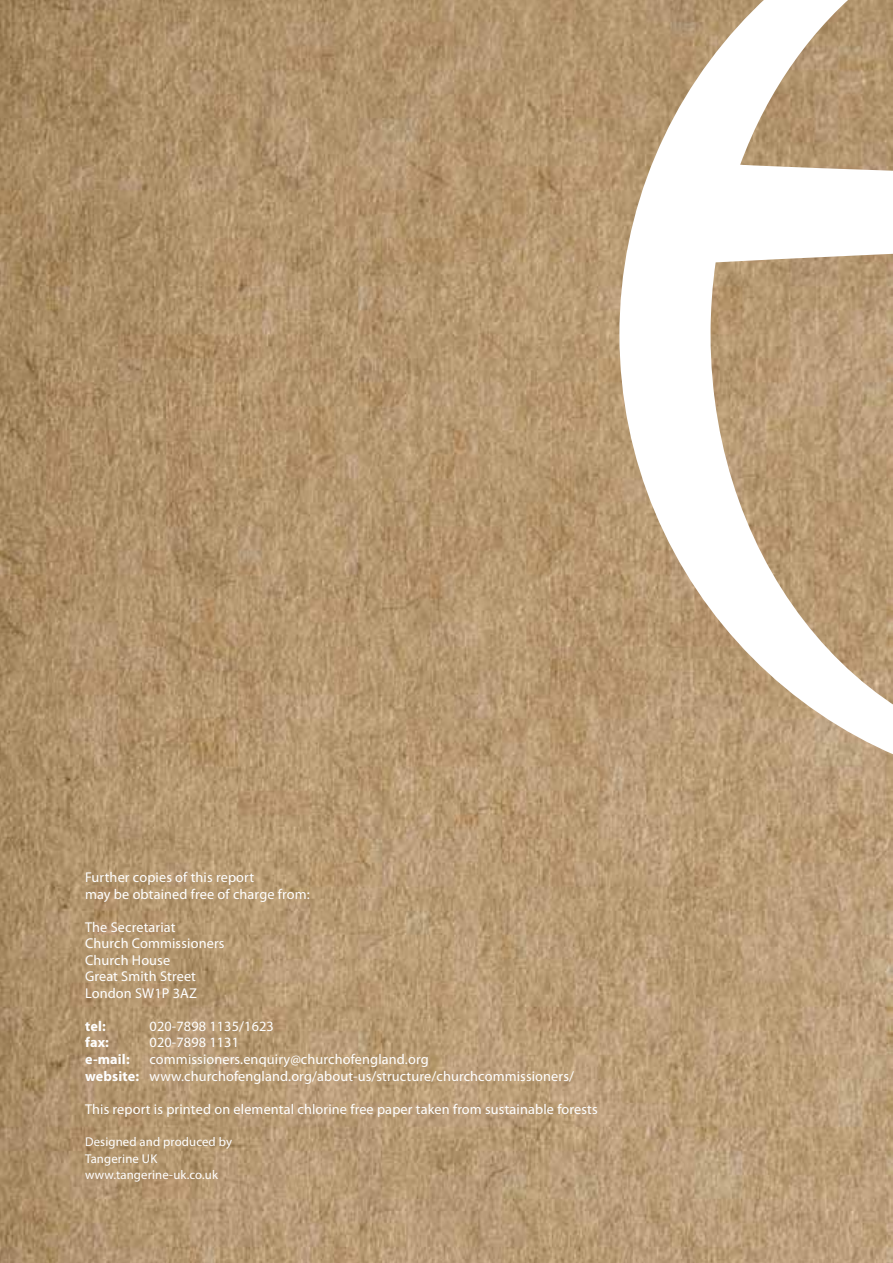
<style>
.page{position:relative;width:893px;height:1263px;background:#fff}
.page>*{position:absolute;margin:0;border:0;box-sizing:border-box;transform-origin:0 0}
.t1{font:14.25px/16.5px "Myriad Pro";letter-spacing:.01em;color:#fff}
.t2{font:700 14.25px "Myriad Pro";letter-spacing:.01em;color:#fff}
.t3{font:12.75px/16.5px "Myriad Pro";letter-spacing:.01em;color:#fff}
.s1{font-weight:700}
</style>
<div class="page">
<img style="left:0;top:0;width:893px;height:1263px">
<svg style="left:619px;top:0;width:274px;height:792px"></svg>
<p class="t1" style="left:85px;top:870px;width:226px">Further copies of this report<br>may be obtained free of charge from:</p>
<p class="t1" style="left:85px;top:919px;width:141px">The Secretariat<br>Church Commissioners<br>Church House<br>Great Smith Street<br>London SW1P 3AZ</p>
<p class="t2" style="left:85px;top:1018px;width:22px">tel:</p>
<p class="t1" style="left:150px;top:1018px;width:126px">020-7898 1135/1623</p>
<p class="t2" style="left:85px;top:1035px;width:25px">fax:</p>
<p class="t1" style="left:150px;top:1035px;width:91px">020-7898 1131</p>
<p class="t2" style="left:85px;top:1051px;width:46px">e-mail:</p>
<p class="t1" style="left:85px;top:1051px;width:490px;text-indent:64px">commissioners.enquiry@churchofengland.org<br><span class="s1">website:</span> www.churchofengland.org/about-us/structure/churchcommissioners/</p>
<p class="t1" style="left:85px;top:1101px;width:514px">This report is printed on elemental chlorine free paper taken from sustainable forests</p>
<p class="t3" style="left:85px;top:1134px;width:149px">Designed and produced by<br>Tangerine UK www.tangerine-uk.co.uk</p>
</div>
